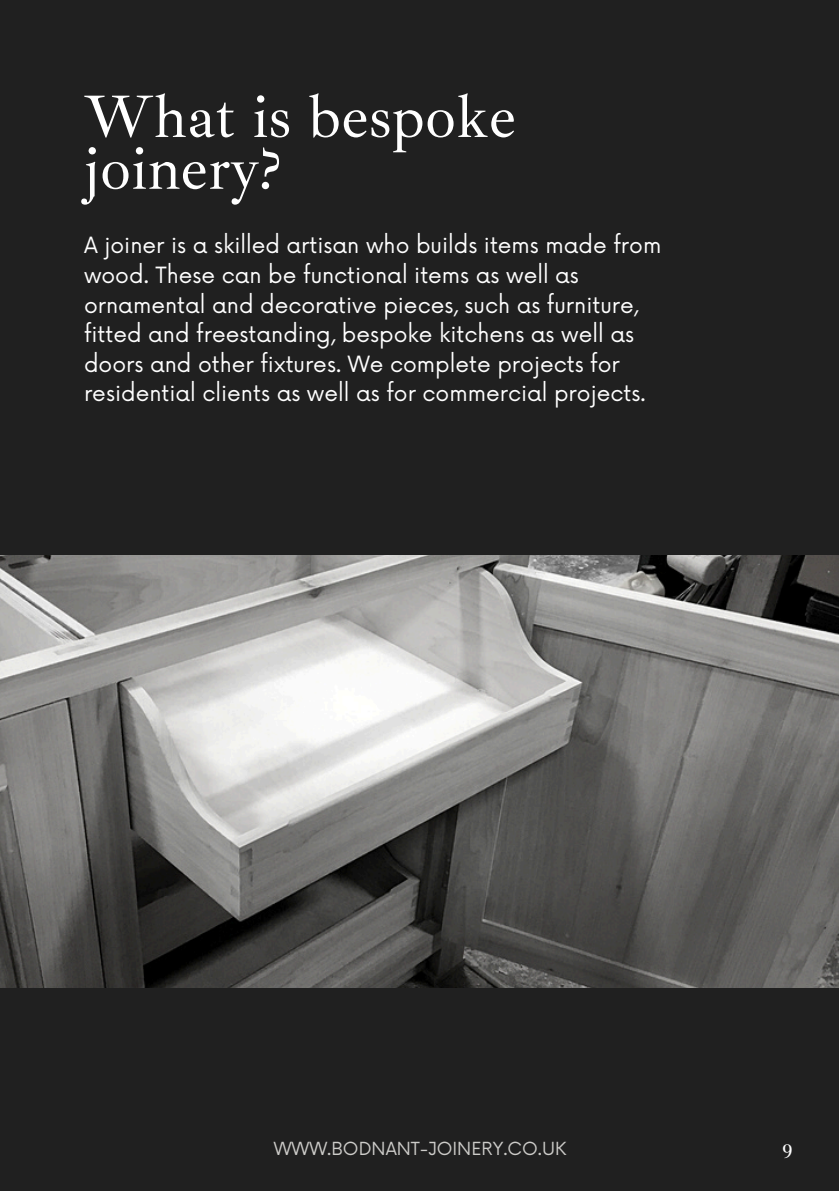
<style>
.page{position:relative;width:839px;height:1191px;background:#fff}
.page>*{position:absolute;margin:0;border:0;box-sizing:border-box;transform-origin:0 0}
.t1{font:61.4px/51.8px "Ibarra Real Nova";color:#fff}
.t2{font:21.8px/29.6px "Now";color:#fff}
.t3{font:20.2px "Ibarra Real Nova";color:#fff}
.t4{font:17.6px "Now";color:#cdccc9}
</style>
<div class="page">
<div style="left:0;top:0;width:838px;height:1191px;background:#202020"></div>
<img style="left:0;top:555px;width:838px;height:432px">
<p class="t1" style="left:84px;top:91px;width:434px">What is bespoke joinery?</p>
<h1 class="t2" style="left:84px;top:232px;width:579px">A joiner is a skilled artisan who builds items made from wood. These can be functional items as well as ornamental and decorative pieces, such as furniture, fitted and freestanding, bespoke kitchens as well as doors and other fixtures. We complete projects for residential clients as well as for commercial projects.</h1>
<h2 class="t4" style="left:274px;top:1139px;width:294px">WWW.BODNANT-JOINERY.CO.UK</h2>
<p class="t3" style="left:782px;top:1139px;width:12px">9</p>
</div>
